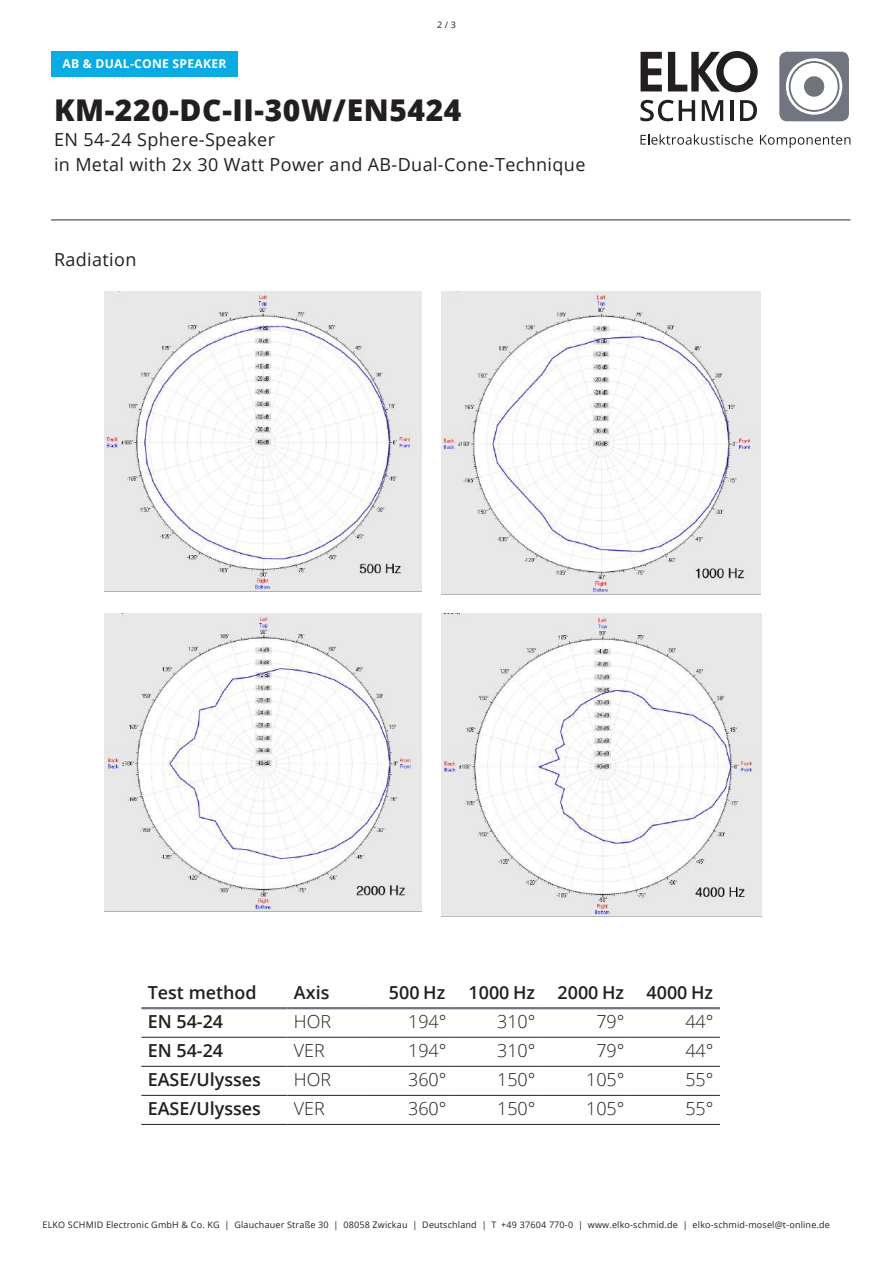
<style>
.page{position:relative;width:893px;height:1263px;background:#fff}
.page>*{position:absolute;margin:0;border:0;box-sizing:border-box;transform-origin:0 0}
.t1{font:800 30px "Open Sans";letter-spacing:.02em;color:#241f1f}
.t2{font:18px/24.6px "Open Sans";letter-spacing:.02em;color:#241f1f}
.t3{font:600 18px "Open Sans";color:#241f1f}
.t4{font:300 18px "Open Sans";color:#241f1f}
.t5{font:700 12.15px "Open Sans";letter-spacing:.02em;color:#fff}
.t6{font:9px "Open Sans";letter-spacing:.02em;color:#241f1f}
</style>
<div class="page">
<svg style="left:641px;top:51px;width:117px;height:41px"></svg>
<svg style="left:779px;top:52px;width:70px;height:69px"></svg>
<div style="left:804px;top:76px;width:20px;height:21px;background:#71757b;border-radius:50%"></div>
<svg style="left:640px;top:134px;width:113px;height:11px"></svg>
<svg style="left:760px;top:135px;width:90px;height:13px"></svg>
<svg style="left:640px;top:100px;width:55px;height:21px"></svg>
<svg style="left:702px;top:100px;width:21px;height:21px"></svg>
<hr style="left:730px;top:100px;width:3px;height:21px;background:#241f1f">
<svg style="left:740px;top:100px;width:17px;height:21px"></svg>
<hr style="left:51px;top:219px;width:799px;height:2px;background:#71757f">
<hr style="left:141px;top:1007px;width:147px;height:2px;background:#71757f">
<hr style="left:288px;top:1007px;width:76px;height:2px;background:#71757f">
<hr style="left:364px;top:1007px;width:89px;height:2px;background:#71757f">
<hr style="left:453px;top:1007px;width:89px;height:2px;background:#71757f">
<hr style="left:542px;top:1007px;width:89px;height:2px;background:#71757f">
<hr style="left:631px;top:1007px;width:89px;height:2px;background:#71757f">
<hr style="left:141px;top:1037px;width:147px;height:1px;background:#241f1f">
<hr style="left:288px;top:1037px;width:76px;height:1px;background:#241f1f">
<hr style="left:364px;top:1037px;width:89px;height:1px;background:#241f1f">
<hr style="left:453px;top:1037px;width:89px;height:1px;background:#241f1f">
<hr style="left:542px;top:1037px;width:89px;height:1px;background:#241f1f">
<hr style="left:631px;top:1037px;width:89px;height:1px;background:#241f1f">
<hr style="left:141px;top:1066px;width:147px;height:1px;background:#241f1f">
<hr style="left:288px;top:1066px;width:76px;height:1px;background:#241f1f">
<hr style="left:364px;top:1066px;width:89px;height:1px;background:#241f1f">
<hr style="left:453px;top:1066px;width:89px;height:1px;background:#241f1f">
<hr style="left:542px;top:1066px;width:89px;height:1px;background:#241f1f">
<hr style="left:631px;top:1066px;width:89px;height:1px;background:#241f1f">
<hr style="left:141px;top:1095px;width:147px;height:1px;background:#241f1f">
<hr style="left:288px;top:1095px;width:76px;height:1px;background:#241f1f">
<hr style="left:364px;top:1095px;width:89px;height:1px;background:#241f1f">
<hr style="left:453px;top:1095px;width:89px;height:1px;background:#241f1f">
<hr style="left:542px;top:1095px;width:89px;height:1px;background:#241f1f">
<hr style="left:631px;top:1095px;width:89px;height:1px;background:#241f1f">
<hr style="left:141px;top:1124px;width:147px;height:1px;background:#241f1f">
<hr style="left:288px;top:1124px;width:76px;height:1px;background:#241f1f">
<hr style="left:364px;top:1124px;width:89px;height:1px;background:#241f1f">
<hr style="left:453px;top:1124px;width:89px;height:1px;background:#241f1f">
<hr style="left:542px;top:1124px;width:89px;height:1px;background:#241f1f">
<hr style="left:631px;top:1124px;width:89px;height:1px;background:#241f1f">
<img style="left:442px;top:292px;width:318px;height:302px">
<img style="left:105px;top:613px;width:317px;height:299px">
<img style="left:442px;top:613px;width:320px;height:304px">
<img style="left:105px;top:292px;width:317px;height:299px">
<div style="left:51px;top:51px;width:186px;height:26px;background:#09abe3"></div>
<h3 class="t5" style="left:62px;top:55px;width:166px">AB &amp; DUAL-CONE SPEAKER</h3>
<h3 class="t5" style="left:173px;top:55px;width:97px">LAUTSP ECHER</h3>
<p class="t6" style="left:437px;top:19px;width:20px">2 / 3</p>
<h1 class="t1" style="left:54px;top:88px;width:409px">KM-220-DC-II-30W/EN5424</h1>
<h2 class="t2" style="left:54px;top:127px;width:533px">EN 54-24 Sphere-Speaker<br>in Metal with 2x 30 Watt Power and AB-Dual-Cone-Technique</h2>
<h2 class="t2" style="left:54px;top:246px;width:84px">Radiation</h2>
<h2 class="t3" style="left:148px;top:980px;width:111px">Test method</h2>
<h2 class="t3" style="left:294px;top:980px;width:37px">Axis</h2>
<h2 class="t3" style="left:389px;top:980px;width:58px">500 Hz</h2>
<h2 class="t3" style="left:469px;top:980px;width:246px">1000 Hz 2000 Hz 4000 Hz</h2>
<h2 class="t3" style="left:148px;top:1009px;width:77px">EN 54-24</h2>
<h2 class="t4" style="left:294px;top:1009px;width:39px">HOR</h2>
<h2 class="t4" style="left:408px;top:1009px;width:40px">194°</h2>
<h2 class="t4" style="left:497px;top:1009px;width:40px">310°</h2>
<h2 class="t4" style="left:596px;top:1009px;width:30px">79°</h2>
<h2 class="t4" style="left:685px;top:1009px;width:30px">44°</h2>
<h2 class="t3" style="left:148px;top:1038px;width:77px">EN 54-24</h2>
<h2 class="t4" style="left:294px;top:1038px;width:32px">VER</h2>
<h2 class="t4" style="left:408px;top:1038px;width:40px">194°</h2>
<h2 class="t4" style="left:497px;top:1038px;width:40px">310°</h2>
<h2 class="t4" style="left:596px;top:1038px;width:30px">79°</h2>
<h2 class="t4" style="left:685px;top:1038px;width:30px">44°</h2>
<h2 class="t3" style="left:148px;top:1067px;width:115px">EASE/Ulysses</h2>
<h2 class="t4" style="left:294px;top:1067px;width:39px">HOR</h2>
<h2 class="t4" style="left:408px;top:1067px;width:40px">360°</h2>
<h2 class="t4" style="left:497px;top:1067px;width:40px">150°</h2>
<h2 class="t4" style="left:586px;top:1067px;width:40px">105°</h2>
<h2 class="t4" style="left:685px;top:1067px;width:30px">55°</h2>
<h2 class="t3" style="left:148px;top:1096px;width:115px">EASE/Ulysses</h2>
<h2 class="t4" style="left:294px;top:1096px;width:32px">VER</h2>
<h2 class="t4" style="left:408px;top:1096px;width:40px">360°</h2>
<h2 class="t4" style="left:497px;top:1096px;width:40px">150°</h2>
<h2 class="t4" style="left:586px;top:1096px;width:40px">105°</h2>
<h2 class="t4" style="left:685px;top:1096px;width:30px">55°</h2>
<p class="t6" style="left:42px;top:1219px;width:789px">ELKO SCHMID Electronic GmbH &amp; Co. KG | Glauchauer Straße 30 | 08058 Zwickau | Deutschland | T +49 37604 770-0 | www.elko-schmid.de | elko-schmid-mosel@t-online.de</p>
</div>
